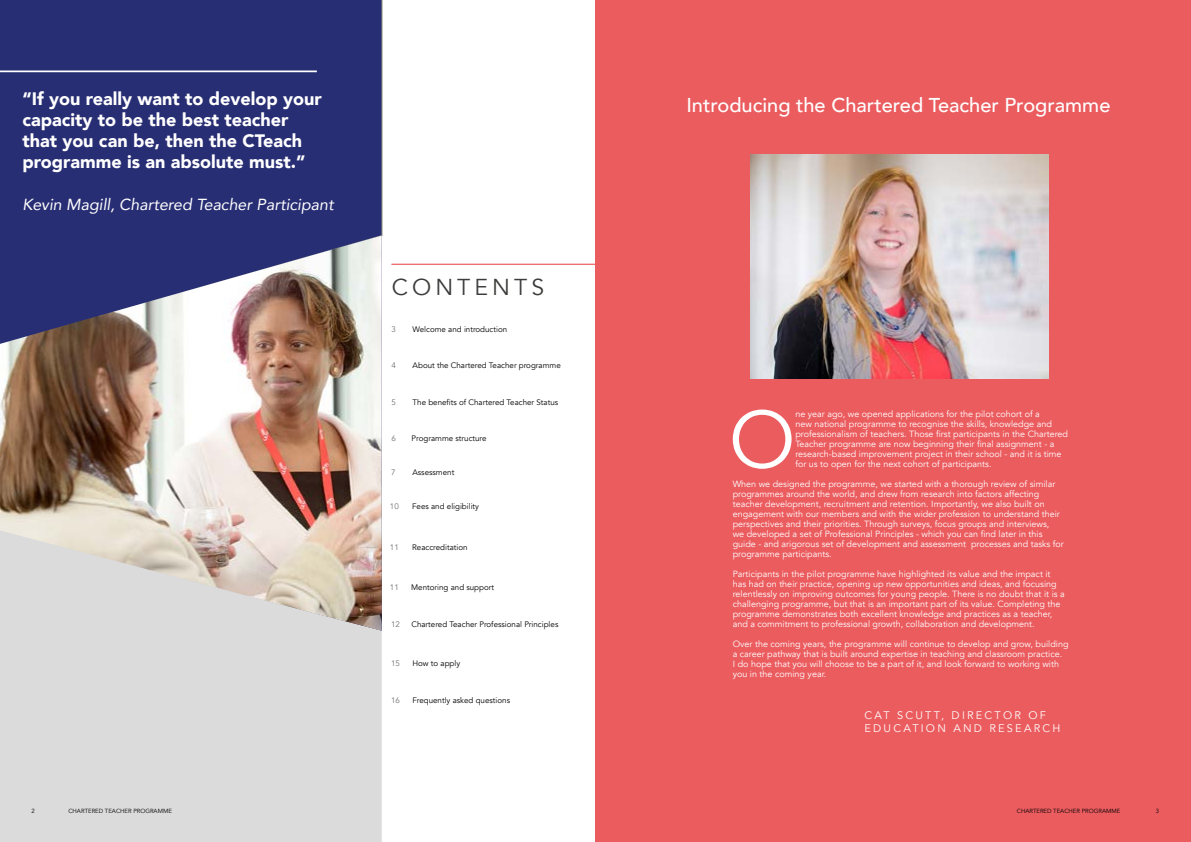
<style>
.page{position:relative;width:1191px;height:842px;background:#fff}
.page>*{position:absolute;margin:0;border:0;box-sizing:border-box;transform-origin:0 0}
.t1{font:79.6px "Avenir";color:#fff}
.t2{font:23px "Avenir";letter-spacing:.175em;color:#3c3c3b}
.t3{font:500 20px "Avenir";color:#fff}
.t4{font:900 18px/21px "Avenir";color:#fff}
.t5{font:italic 16px "Avenir";color:#fff}
.t6{font:11px/13.2px "Avenir";letter-spacing:.2em;color:#fff}
.t7{font:9px/10px "Avenir";color:#fff}
.t8{font:8px "Avenir";color:#000}
.t9{font:8px "Avenir";color:#70706f}
.t10{font:6px "Avenir";color:#000}
</style>
<div class="page">
<div style="left:596px;top:0;width:595px;height:842px;background:#eb5c5f"></div>
<div style="left:0;top:0;width:383px;height:236px;background:#282e73"></div>
<img style="left:0;top:235px;width:382px;height:295px">
<svg style="left:0;top:530px;width:382px;height:312px;fill:#dbdbdb"></svg>
<hr style="left:391px;top:264px;width:204px;height:1px;background:#eb5c5f">
<hr style="left:0;top:71px;width:317px;height:1px;background:#fff">
<img style="left:750px;top:155px;width:298px;height:223px">
<h3 class="t4" style="left:22px;top:87px;width:301px">“If you really want to develop your capacity to be the best teacher that you can be, then the CTeach programme is an absolute must.”</h3>
<h3 class="t5" style="left:22px;top:194px;width:313px">Kevin Magill, Chartered Teacher Participant</h3>
<h2 class="t2" style="left:392px;top:273px;width:154px">CONTENTS</h2>
<p class="t9" style="left:391px;top:324px;width:6px">3</p>
<p class="t8" style="left:412px;top:324px;width:96px">Welcome and introduction</p>
<p class="t9" style="left:391px;top:360px;width:6px">4</p>
<p class="t8" style="left:413px;top:360px;width:150px">About the Chartered Teacher programme</p>
<p class="t9" style="left:391px;top:398px;width:6px">5</p>
<p class="t8" style="left:413px;top:398px;width:147px">The benefits of Chartered Teacher Status</p>
<p class="t9" style="left:391px;top:434px;width:6px">6</p>
<p class="t8" style="left:412px;top:434px;width:76px">Programme structure</p>
<p class="t9" style="left:391px;top:468px;width:6px">7</p>
<p class="t8" style="left:412px;top:468px;width:43px">Assessment</p>
<p class="t9" style="left:390px;top:502px;width:10px">10</p>
<p class="t8" style="left:412px;top:502px;width:68px">Fees and eligibility</p>
<p class="t8" style="left:412px;top:543px;width:57px">Reaccreditation</p>
<p class="t9" style="left:390px;top:582px;width:10px">11</p>
<p class="t9" style="left:390px;top:542px;width:10px">11</p>
<p class="t8" style="left:411px;top:583px;width:84px">Mentoring and support</p>
<p class="t9" style="left:391px;top:620px;width:10px">12</p>
<p class="t8" style="left:411px;top:620px;width:148px">Chartered Teacher Professional Principles</p>
<p class="t9" style="left:391px;top:659px;width:10px">15</p>
<p class="t8" style="left:412px;top:659px;width:49px">How to apply</p>
<p class="t9" style="left:391px;top:696px;width:10px">16</p>
<p class="t8" style="left:412px;top:696px;width:99px">Frequently asked questions</p>
<h3 class="t3" style="left:686px;top:88px;width:425px">Introducing the Chartered Teacher Programme</h3>
<h1 class="t1" style="left:729px;top:392px;width:68px">O</h1>
<p class="t7" style="left:795px;top:409px;width:274px">ne year ago, we opened applications for the pilot cohort of a<br>new national programme to recognise the skills, knowledge and professionalism of teachers. Those first participants in the Chartered Teacher programme are now beginning their final assignment - a research-based improvement project in their school - and it is time for us to open for the next cohort of participants.</p>
<p class="t7" style="left:733px;top:479px;width:333px">When we designed the programme, we started with a thorough review of similar programmes around the world, and drew from research into factors affecting teacher development, recruitment and retention. Importantly, we also built on engagement with our members and with the wider profession to understand their perspectives and their priorities. Through surveys, focus groups and interviews,<br>we developed a set of Professional Principles - which you can find later in this guide - and arigorous set of development and assessment processes and tasks for programme participants.</p>
<p class="t7" style="left:733px;top:569px;width:333px">Participants in the pilot programme have highlighted its value and the impact it has had on their practice, opening up new opportunities and ideas, and focusing relentlessly on improving outcomes for young people. There is no doubt that it is a challenging programme, but that is an important part of its value. Completing the programme demonstrates both excellent knowledge and practices as a teacher, and a commitment to professional growth, collaboration and development.</p>
<p class="t7" style="left:733px;top:639px;width:337px">Over the coming years, the programme will continue to develop and grow, building a career pathway that is built around expertise in teaching and classroom practice.<br>I do hope that you will choose to be a part of it, and look forward to working with you in the coming year.</p>
<p class="t6" style="left:864px;top:709px;width:197px">CAT SCUTT, DIRECTOR OF<br>EDUCATION AND RESEARCH</p>
<p class="t10" style="left:31px;top:808px;width:5px">2</p>
<p class="t10" style="left:68px;top:807px;width:105px">CHARTERED TEACHER PROGRAMME</p>
<p class="t10" style="left:1016px;top:807px;width:105px">CHARTERED TEACHER PROGRAMME</p>
<p class="t10" style="left:1155px;top:808px;width:5px">3</p>
</div>
